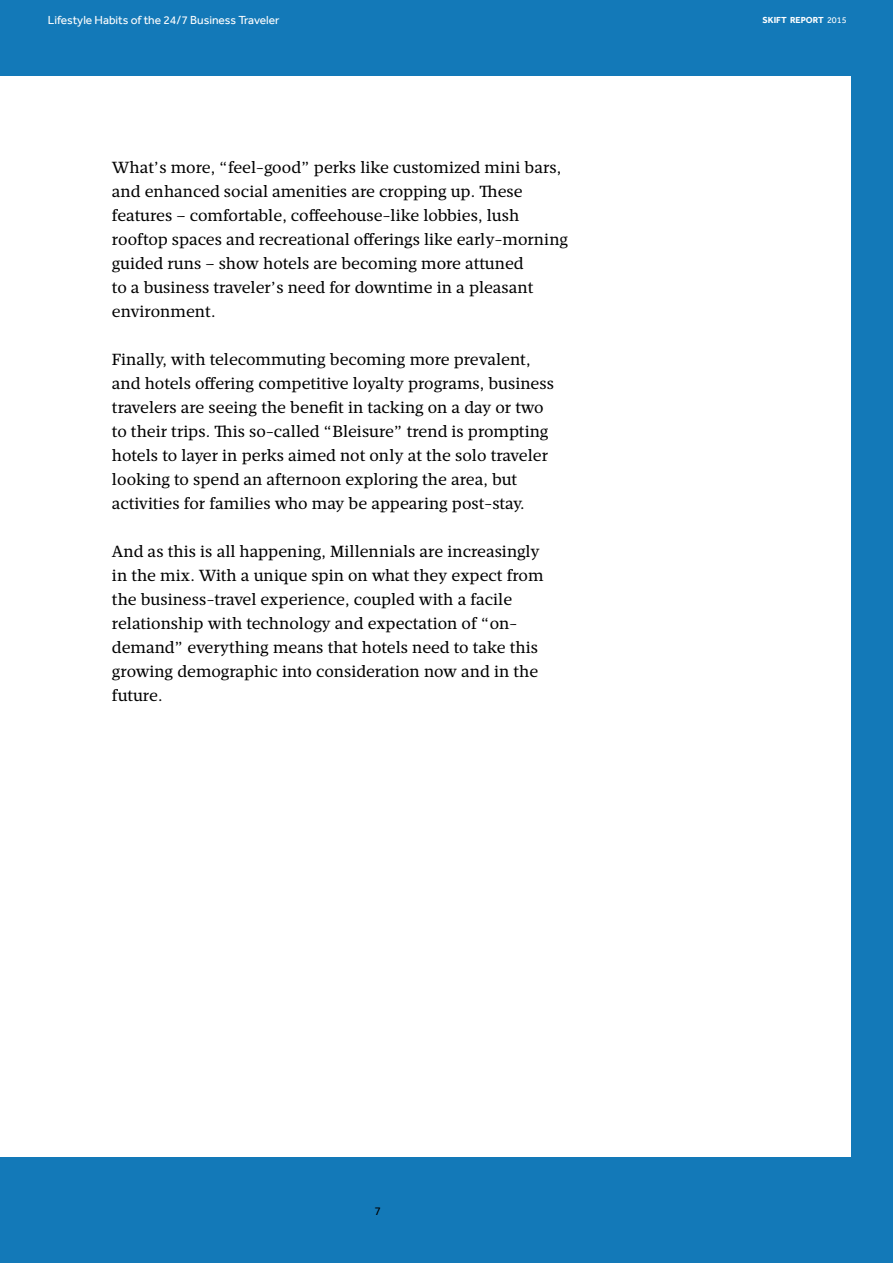
<style>
.page{position:relative;width:893px;height:1263px;background:#1379b8}
.page>*{position:absolute;margin:0;border:0;box-sizing:border-box;transform-origin:0 0}
.t1{font:16.5px/24px "Mafra";color:#000}
.t2{font:12px "Effra";color:#fff}
.t3{font:12px "Effra";color:#000}
.t4{font:700 9px "Effra";color:#fff}
.s1{font-weight:400}
</style>
<div class="page">
<div style="left:0;top:77px;width:850px;height:1080px;background:#fff"></div>
<p class="t2" style="left:48px;top:13px;width:233px">Lifestyle Habits of the 24/7 Business Traveler</p>
<p class="t4" style="left:762px;top:14px;width:86px">SKIFT REPORT <span class="s1">2015</span></p>
<p class="t1" style="left:112px;top:155px;width:457px">What’s more, “feel-good” perks like customized mini bars, and enhanced social amenities are cropping up. These features – comfortable, coffeehouse-like lobbies, lush rooftop spaces and recreational offerings like early-morning guided runs – show hotels are becoming more attuned<br>to a business traveler’s need for downtime in a pleasant environment.</p>
<p class="t1" style="left:112px;top:347px;width:444px">Finally, with telecommuting becoming more prevalent, and hotels offering competitive loyalty programs, business travelers are seeing the benefit in tacking on a day or two to their trips. This so-called “Bleisure” trend is prompting hotels to layer in perks aimed not only at the solo traveler looking to spend an afternoon exploring the area, but activities for families who may be appearing post-stay.</p>
<p class="t1" style="left:112px;top:539px;width:433px">And as this is all happening, Millennials are increasingly in the mix. With a unique spin on what they expect from the business-travel experience, coupled with a facile relationship with technology and expectation of “on&shy;demand” everything means that hotels need to take this growing demographic into consideration now and in the future.</p>
<p class="t3" style="left:374px;top:1203px;width:8px">7</p>
</div>
